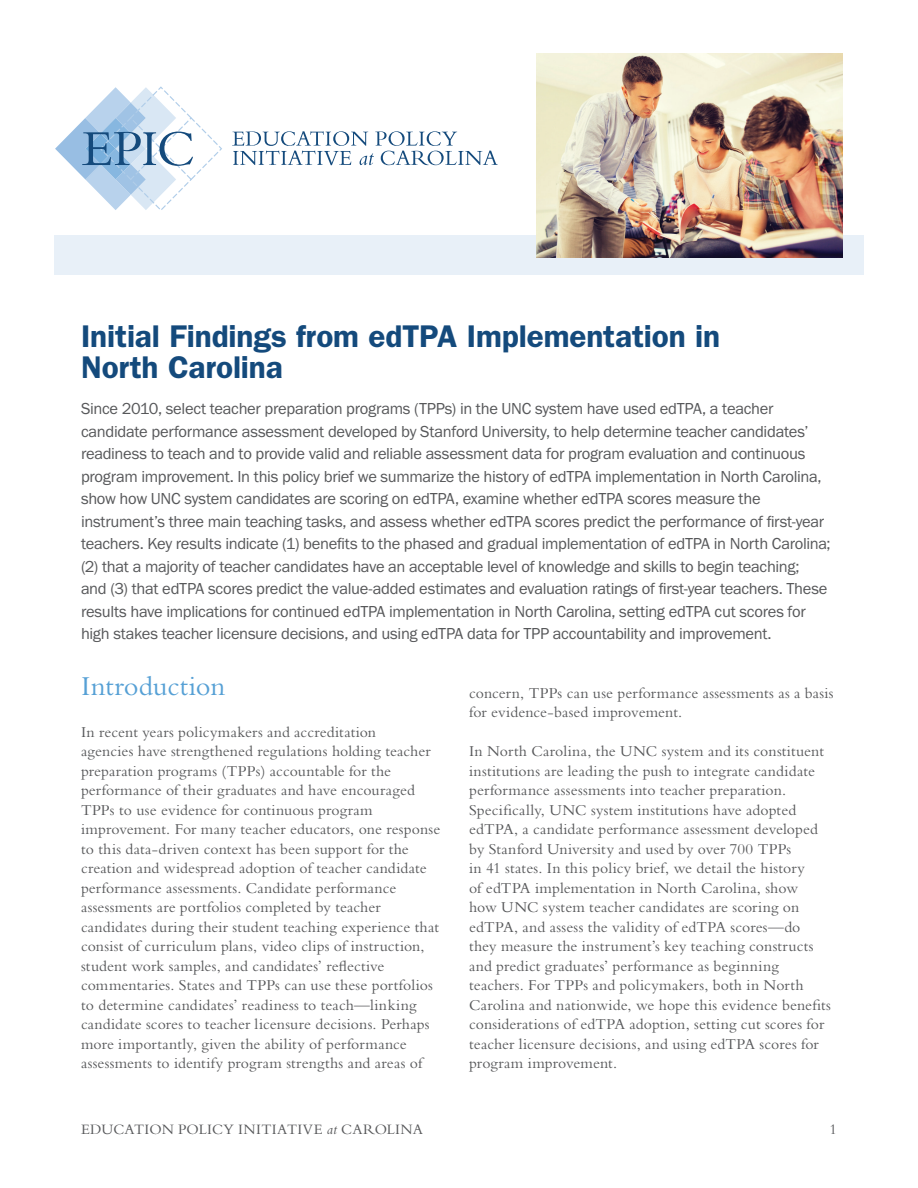
<style>
.page{position:relative;width:918px;height:1188px;background:#fff}
.page>*{position:absolute;margin:0;border:0;box-sizing:border-box;transform-origin:0 0}
.Bold_Header{font:600 31.5px/31.5px "Franklin Gothic";letter-spacing:-.005em;color:#144a7c}
.t1{font:28.5px "Bembo";color:#56a0d5}
.t2{font:16.5px/22.5px "Franklin Gothic URW Boo";letter-spacing:-.02em;color:#57585a}
.Body_Copy{font:15.75px/19.5px "Bembo";letter-spacing:.01em;color:#57585a}
.t3{font:15px "Bembo";letter-spacing:.015em;color:#57585a}
.s1{font-style:italic}
</style>
<div class="page">
<div style="left:54px;top:235px;width:810px;height:39px;background:#e8f0f8"></div>
<svg style="left:55px;top:86px;width:167px;height:124px"></svg>
<svg style="left:232px;top:131px;width:266px;height:34px"></svg>
<img style="left:537px;top:53px;width:306px;height:204px">
<p class="Bold_Header" style="left:81px;top:319px;width:641px">Initial Findings from edTPA Implementation in<br>North Carolina</p>
<p class="t2" style="left:81px;top:397px;width:751px">Since 2010, select teacher preparation programs (TPPs) in the UNC system have used edTPA, a teacher candidate performance assessment developed by Stanford University, to help determine teacher candidates’ readiness to teach and to provide valid and reliable assessment data for program evaluation and continuous program improvement. In this policy brief we summarize the history of edTPA implementation in North Carolina, show how UNC system candidates are scoring on edTPA, examine whether edTPA scores measure the instrument’s three main teaching tasks, and assess whether edTPA scores predict the performance of first-year teachers. Key results indicate (1) benefits to the phased and gradual implementation of edTPA in North Carolina; (2) that a majority of teacher candidates have an acceptable level of knowledge and skills to begin teaching;<br>and (3) that edTPA scores predict the value-added estimates and evaluation ratings of first-year teachers. These results have implications for continued edTPA implementation in North Carolina, setting edTPA cut scores for high stakes teacher licensure decisions, and using edTPA data for TPP accountability and improvement.</p>
<h1 class="t1" style="left:81px;top:669px;width:146px">Introduction</h1>
<h1 class="Body_Copy" style="left:81px;top:722px;width:361px">In recent years policymakers and accreditation<br>agencies have strengthened regulations holding teacher preparation programs (TPPs) accountable for the performance of their graduates and have encouraged TPPs to use evidence for continuous program improvement. For many teacher educators, one response to this data-driven context has been support for the creation and widespread adoption of teacher candidate performance assessments. Candidate performance assessments are portfolios completed by teacher candidates during their student teaching experience that consist of curriculum plans, video clips of instruction, student work samples, and candidates’ reflective commentaries. States and TPPs can use these portfolios to determine candidates’ readiness to teach—linking candidate scores to teacher licensure decisions. Perhaps more importantly, given the ability of performance assessments to identify program strengths and areas of</h1>
<h1 class="Body_Copy" style="left:469px;top:683px;width:366px">concern, TPPs can use performance assessments as a basis for evidence-based improvement.</h1>
<p class="Body_Copy" style="left:469px;top:741px;width:363px">In North Carolina, the UNC system and its constituent institutions are leading the push to integrate candidate performance assessments into teacher preparation.<br>Specifically, UNC system institutions have adopted edTPA, a candidate performance assessment developed by Stanford University and used by over 700 TPPs<br>in 41 states. In this policy brief, we detail the history<br>of edTPA implementation in North Carolina, show<br>how UNC system teacher candidates are scoring on edTPA, and assess the validity of edTPA scores—do they measure the instrument’s key teaching constructs and predict graduates’ performance as beginning teachers. For TPPs and policymakers, both in North Carolina and nationwide, we hope this evidence benefits considerations of edTPA adoption, setting cut scores for teacher licensure decisions, and using edTPA scores for program improvement.</p>
<p class="t3" style="left:81px;top:1121px;width:344px">EDUCATION POLICY INITIATIVE <span class="s1">at</span> CAROLINA</p>
<p class="t3" style="left:830px;top:1121px;width:9px">1</p>
</div>
